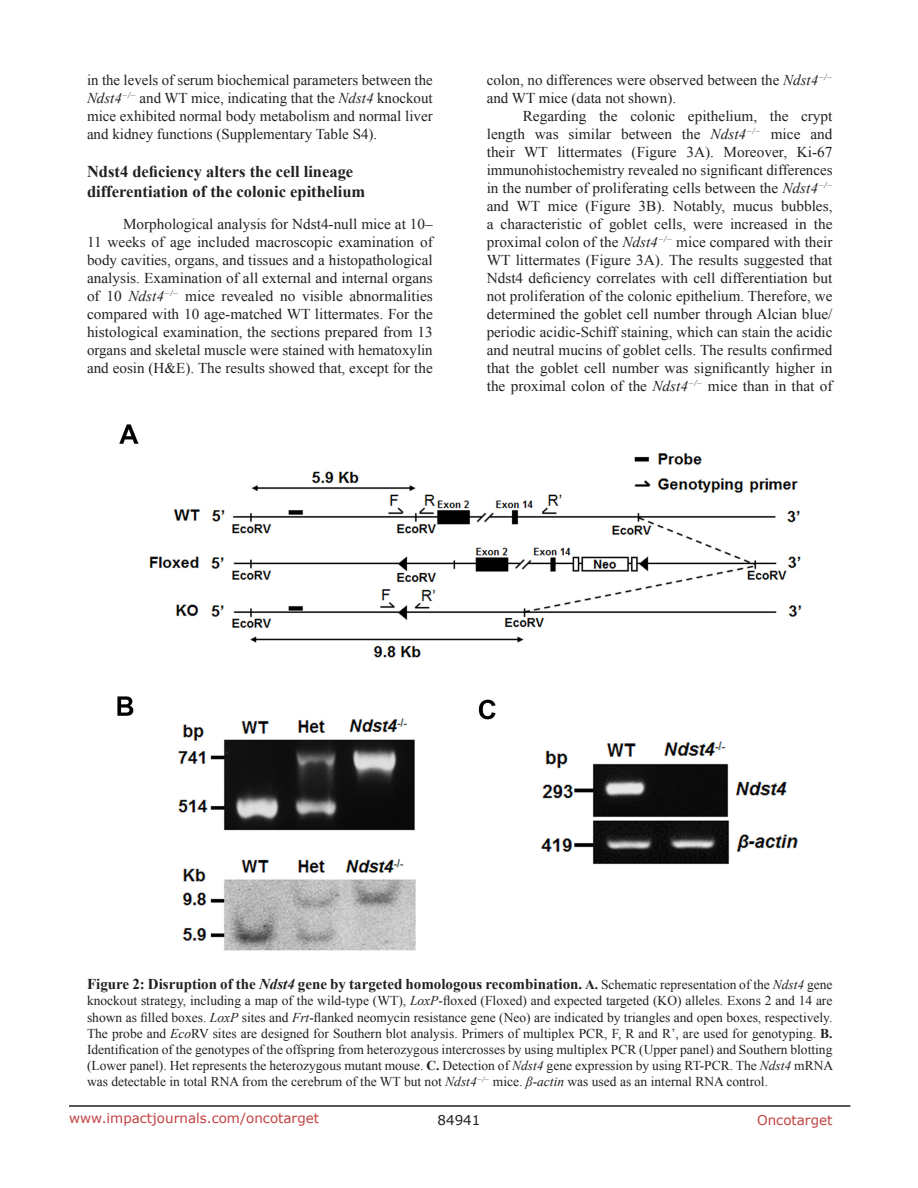
<style>
.page{position:relative;width:918px;height:1188px;background:#fff}
.page>*{position:absolute;margin:0;border:0;box-sizing:border-box;transform-origin:0 0}
.SubHeading{font:700 16.5px/19.8px "Times New Roman";color:#231f20}
.BodyText{font:15px/18px "Times New Roman";color:#231f20;text-align:justify}
.figuretext{font:700 15px "Times New Roman";color:#231f20}
.figuretext-2{font:13.5px/16.2px "Times New Roman";color:#231f20;text-align:justify}
.t1{font:13.5px "Verdana";color:#c24141}
.t2{font:13.5px "Verdana";color:#231f20}
.s1{font-style:italic}
.s2{font-size:13.5px}
.s3{font-weight:400;font-size:13.5px}
.s4{font-weight:400;font-style:italic;font-size:13.5px}
.s5{font-weight:700}
</style>
<div class="page">
<hr style="left:69px;top:1105px;width:781px;height:2px;background:#231f20">
<img style="left:117px;top:424px;width:685px;height:527px">
<p class="BodyText" style="left:87px;top:71px;width:347px">in the levels of serum biochemical parameters between the <span class="s1">Ndst4</span><sup>−/−</sup> and WT mice, indicating that the <span class="s1">Ndst4</span> knockout mice exhibited normal body metabolism and normal liver and kidney functions (Supplementary Table S4).</p>
<p class="SubHeading" style="left:87px;top:161px;width:280px">Ndst4 deficiency alters the cell lineage differentiation of the colonic epithelium</p>
<p class="BodyText" style="left:87px;top:214px;width:347px;text-indent:36px">Morphological analysis for Ndst4-null mice at 10– 11 weeks of age included macroscopic examination of body cavities, organs, and tissues and a histopathological analysis. Examination of all external and internal organs of 10 <span class="s1">Ndst4</span><sup>−/−</sup> mice revealed no visible abnormalities compared with 10 age-matched WT littermates. For the histological examination, the sections prepared from 13 organs and skeletal muscle were stained with hematoxylin and eosin (H&amp;E). The results showed that, except for the</p>
<p class="BodyText" style="left:487px;top:71px;width:347px">colon, no differences were observed between the <span class="s1">Ndst4</span><sup>−/− </sup>and WT mice (data not shown).</p>
<p class="BodyText" style="left:487px;top:107px;width:347px;text-indent:36px">Regarding the colonic epithelium, the crypt length was similar between the <span class="s1">Ndst4</span><sup>−/−</sup> mice and their WT littermates (Figure 3A). Moreover, Ki-67 immunohistochemistry revealed no significant differences in the number of proliferating cells between the <span class="s1">Ndst4</span><sup>−/− </sup>and WT mice (Figure 3B). Notably, mucus bubbles, a characteristic of goblet cells, were increased in the proximal colon of the <span class="s1">Ndst4</span><sup>−/−</sup> mice compared with their WT littermates (Figure 3A). The results suggested that Ndst4 deficiency correlates with cell differentiation but not proliferation of the colonic epithelium. Therefore, we determined the goblet cell number through Alcian blue/ periodic acidic-Schiff staining, which can stain the acidic and neutral mucins of goblet cells. The results confirmed that the goblet cell number was significantly higher in the proximal colon of the <span class="s1">Ndst4</span><sup>−/−</sup> mice than in that of</p>
<p class="figuretext" style="left:87px;top:974px;width:747px">Figure 2: Disruption of the <span class="s1">Ndst4</span> gene by targeted homologous recombination. <span class="s2">A.</span> <span class="s3">Schematic representation of the</span> <span class="s4">Ndst4</span> <span class="s3">gene</span></p>
<p class="figuretext-2" style="left:87px;top:993px;width:748px">knockout strategy, including a map of the wild-type (WT), <span class="s1">LoxP</span>-floxed (Floxed) and expected targeted (KO) alleles. Exons 2 and 14 are shown as filled boxes. <span class="s1">LoxP</span> sites and <span class="s1">Frt</span>-flanked neomycin resistance gene (Neo) are indicated by triangles and open boxes, respectively.<br>The probe and <span class="s1">Eco</span>RV sites are designed for Southern blot analysis. Primers of multiplex PCR, F, R and R’, are used for genotyping. <span class="s5">B.<br></span>Identification of the genotypes of the offspring from heterozygous intercrosses by using multiplex PCR (Upper panel) and Southern blotting (Lower panel). Het represents the heterozygous mutant mouse. <span class="s5">C.</span> Detection of <span class="s1">Ndst4</span> gene expression by using RT-PCR. The <span class="s1">Ndst4</span> mRNA was detectable in total RNA from the cerebrum of the WT but not <span class="s1">Ndst4</span><sup>−/−</sup> mice. <span class="s1">β-actin</span> was used as an internal RNA control.</p>
<p class="t1" style="left:69px;top:1109px;width:252px">www.impactjournals.com/oncotarget</p>
<p class="t2" style="left:438px;top:1111px;width:44px">84941</p>
<p class="t1" style="left:757px;top:1111px;width:77px">Oncotarget</p>
</div>
